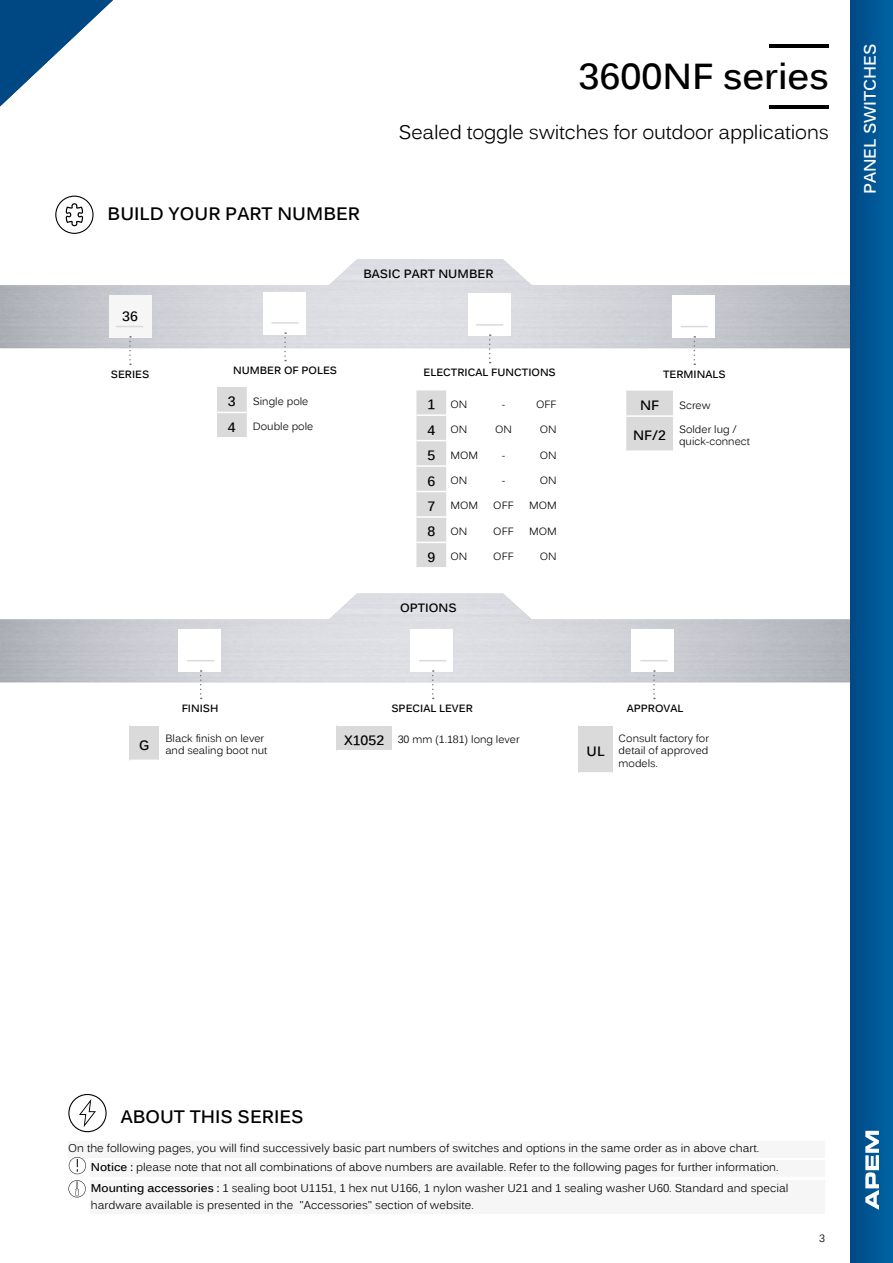
<style>
.page{position:relative;width:893px;height:1263px;background:#fff}
.page>*{position:absolute;margin:0;border:0;box-sizing:border-box;transform-origin:0 0}
.t1{font:700 36px "Kalinga";color:#000}
.t2{font:19.5px "Kalinga";letter-spacing:-.01em;color:#000}
.t3{font:700 18px "Kalinga";color:#000}
.t4{font:700 16.5px "Kalinga";color:#fff}
.t5{font:700 13.5px "Kalinga";color:#000}
.t6{font:700 12px "Kalinga";color:#000}
.t7{font:11.25px/19px "Kalinga";color:#000}
.t8{font:10.5px/12.6px "Kalinga";color:#000}
.t9{font:700 10.5px "Kalinga";color:#000}
.s1{font-weight:700;font-size:13.5px}
.s2{font-weight:700}
</style>
<div class="page">
<div style="left:109px;top:295px;width:42px;height:43px;background:#f6f6f6"></div>
<svg style="left:129px;top:336px;width:2px;height:29px"></svg>
<svg style="left:116px;top:326px;width:27px;height:1px"></svg>
<div style="left:626px;top:391px;width:47px;height:59px;background:#dadada"></div>
<hr style="left:626px;top:415px;width:47px;height:2px;background:#fff">
<svg style="left:693px;top:336px;width:2px;height:29px"></svg>
<svg style="left:681px;top:326px;width:27px;height:1px"></svg>
<svg style="left:217px;top:387px;width:30px;height:50px"></svg>
<hr style="left:217px;top:412px;width:30px;height:1px;background:#fff">
<svg style="left:284px;top:332px;width:2px;height:29px"></svg>
<hr style="left:272px;top:322px;width:27px;height:2px;background:#dadada">
<svg style="left:200px;top:670px;width:2px;height:29px"></svg>
<svg style="left:187px;top:660px;width:27px;height:1px"></svg>
<div style="left:130px;top:725px;width:29px;height:35px;background:#dadada"></div>
<hr style="left:130px;top:724px;width:29px;height:2px;background:#fff">
<hr style="left:130px;top:759px;width:29px;height:2px;background:#fff">
<svg style="left:653px;top:670px;width:2px;height:29px"></svg>
<svg style="left:640px;top:660px;width:27px;height:1px"></svg>
<div style="left:579px;top:725px;width:34px;height:48px;background:#dadada"></div>
<hr style="left:579px;top:724px;width:34px;height:2px;background:#fff">
<hr style="left:579px;top:772px;width:34px;height:2px;background:#fff">
<svg style="left:432px;top:670px;width:2px;height:29px"></svg>
<svg style="left:419px;top:660px;width:27px;height:1px"></svg>
<div style="left:336px;top:725px;width:56px;height:26px;background:#dadada"></div>
<hr style="left:336px;top:750px;width:56px;height:1px;background:#fff">
<hr style="left:336px;top:724px;width:56px;height:2px;background:#fff">
<svg style="left:55px;top:196px;width:39px;height:38px"></svg>
<svg style="left:489px;top:334px;width:2px;height:29px"></svg>
<hr style="left:476px;top:324px;width:27px;height:2px;background:#dadada">
<div style="left:416px;top:390px;width:30px;height:177px;background:#dadada"></div>
<hr style="left:416px;top:414px;width:30px;height:2px;background:#fff">
<hr style="left:416px;top:440px;width:30px;height:1px;background:#fff">
<hr style="left:416px;top:465px;width:30px;height:2px;background:#fff">
<hr style="left:416px;top:491px;width:30px;height:1px;background:#fff">
<hr style="left:416px;top:516px;width:30px;height:2px;background:#fff">
<hr style="left:416px;top:542px;width:30px;height:1px;background:#fff">
<svg style="left:68px;top:1094px;width:39px;height:38px"></svg>
<div style="left:68px;top:1141px;width:757px;height:17px;background:#f6f6f6"></div>
<div style="left:91px;top:1160px;width:734px;height:17px;background:#f6f6f6"></div>
<div style="left:91px;top:1181px;width:734px;height:33px;background:#f6f6f6"></div>
<svg style="left:69px;top:1157px;width:17px;height:17px"></svg>
<svg style="left:68px;top:1180px;width:18px;height:17px"></svg>
<hr style="left:769px;top:105px;width:60px;height:3px;background:#000">
<hr style="left:769px;top:44px;width:60px;height:4px;background:#000">
<div style="left:850px;top:0;width:43px;height:1263px;background:linear-gradient(to right,#004885,#0064a4)"></div>
<svg style="left:0;top:0;width:113px;height:106px"></svg>
<svg style="left:865px;top:1131px;width:14px;height:79px"></svg>
<h1 class="t1" style="left:578px;top:63px;width:252px">3600NF series</h1>
<h3 class="t3" style="left:108px;top:207px;width:254px">BUILD YOUR PART NUMBER</h3>
<h2 class="t2" style="left:399px;top:125px;width:432px">Sealed toggle switches for outdoor applications</h2>
<p class="t5" style="left:122px;top:311px;width:17px">36</p>
<p class="t9" style="left:111px;top:371px;width:40px">SERIES</p>
<p class="t6" style="left:363px;top:269px;width:132px">BASIC PART NUMBER</p>
<p class="t9" style="left:233px;top:367px;width:106px">NUMBER OF POLES</p>
<p class="t5" style="left:228px;top:396px;width:9px">3</p>
<p class="t8" style="left:253px;top:396px;width:57px">Single pole</p>
<p class="t5" style="left:228px;top:422px;width:9px">4</p>
<p class="t8" style="left:253px;top:421px;width:62px">Double pole</p>
<p class="t9" style="left:423px;top:369px;width:134px">ELECTRICAL FUNCTIONS</p>
<p class="t8" style="left:427px;top:399px;width:41px"><span class="s1">1</span> ON</p>
<p class="t8" style="left:502px;top:399px;width:5px">-</p>
<p class="t8" style="left:536px;top:399px;width:22px">OFF</p>
<p class="t8" style="left:427px;top:424px;width:41px"><span class="s1">4</span> ON</p>
<p class="t8" style="left:495px;top:424px;width:18px">ON</p>
<p class="t8" style="left:540px;top:424px;width:18px">ON</p>
<p class="t8" style="left:427px;top:450px;width:52px"><span class="s1">5</span> MOM</p>
<p class="t8" style="left:502px;top:450px;width:5px">-</p>
<p class="t8" style="left:540px;top:450px;width:18px">ON</p>
<p class="t8" style="left:427px;top:475px;width:41px"><span class="s1">6</span> ON</p>
<p class="t8" style="left:502px;top:475px;width:5px">-</p>
<p class="t8" style="left:540px;top:475px;width:18px">ON</p>
<p class="t8" style="left:427px;top:500px;width:52px"><span class="s1">7</span> MOM</p>
<p class="t8" style="left:493px;top:500px;width:22px">OFF</p>
<p class="t8" style="left:529px;top:500px;width:29px">MOM</p>
<p class="t8" style="left:427px;top:526px;width:41px"><span class="s1">8</span> ON</p>
<p class="t8" style="left:493px;top:526px;width:22px">OFF</p>
<p class="t8" style="left:529px;top:526px;width:29px">MOM</p>
<p class="t8" style="left:427px;top:551px;width:41px"><span class="s1">9</span> ON</p>
<p class="t8" style="left:493px;top:551px;width:22px">OFF</p>
<p class="t8" style="left:540px;top:551px;width:18px">ON</p>
<p class="t6" style="left:400px;top:603px;width:58px">OPTIONS</p>
<p class="t9" style="left:663px;top:370px;width:64px">TERMINALS</p>
<p class="t5" style="left:640px;top:400px;width:21px">NF</p>
<p class="t8" style="left:679px;top:400px;width:33px">Screw</p>
<p class="t5" style="left:633px;top:430px;width:35px">NF/2</p>
<p class="t8" style="left:679px;top:424px;width:72px">Solder lug / quick-connect</p>
<h3 class="t4" style="left:864px;top:194px;width:152px;rotate:-90deg">PANEL SWITCHES</h3>
<p class="t9" style="left:182px;top:704px;width:38px">FINISH</p>
<p class="t5" style="left:139px;top:740px;width:12px">G</p>
<p class="t8" style="left:165px;top:733px;width:104px">Black finish on lever and sealing boot nut</p>
<p class="t9" style="left:391px;top:704px;width:83px">SPECIAL LEVER</p>
<p class="t8" style="left:344px;top:734px;width:177px"><span class="s1">X1052</span> 30 mm (1.181) long lever</p>
<p class="t5" style="left:587px;top:746px;width:20px">UL</p>
<p class="t9" style="left:627px;top:704px;width:58px">APPROVAL</p>
<p class="t8" style="left:619px;top:733px;width:92px;text-align:justify">Consult factory for detail of approved models.</p>
<h3 class="t3" style="left:121px;top:1110px;width:184px">ABOUT THIS SERIES</h3>
<p class="t7" style="left:91px;top:1140px;width:689px;text-indent:-23px">On the following pages, you will find successively basic part numbers of switches and options in the same order as in above chart.<br><span class="s2">Notice :</span> please note that not all combinations of above numbers are available. Refer to the following pages for further information.</p>
<p class="t7" style="left:91px;top:1181px;width:699px;line-height:16.5px"><span class="s2">Mounting accessories :</span> 1 sealing boot U1151, 1 hex nut U166, 1 nylon washer U21 and 1 sealing washer U60. Standard and special hardware available is presented in the "Accessories" section of website.</p>
<p class="t8" style="left:819px;top:1232px;width:7px">3</p>
</div>
